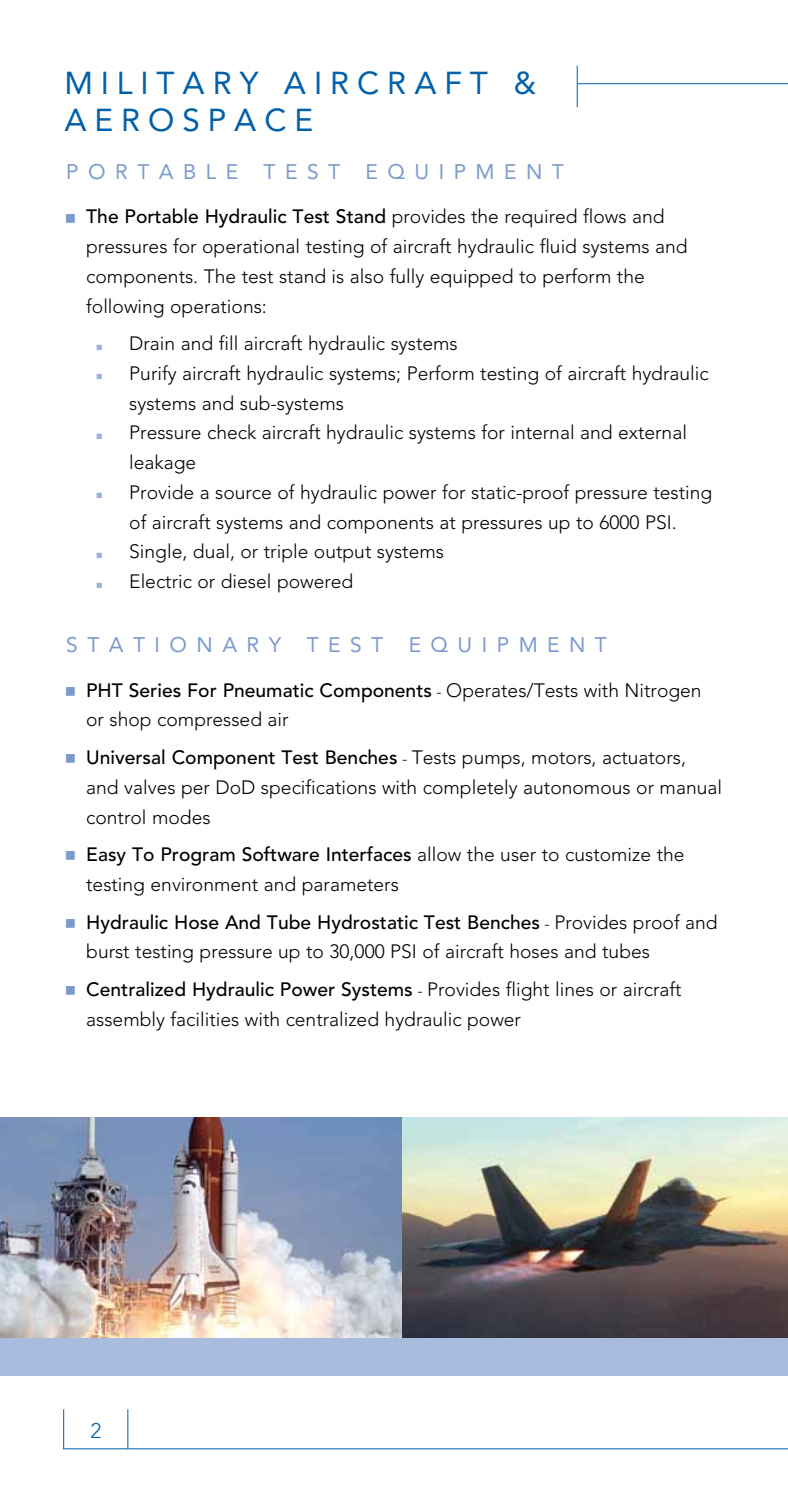
<style>
.page{position:relative;width:788px;height:1512px;background:#fff}
.page>*{position:absolute;margin:0;border:0;box-sizing:border-box;transform-origin:0 0}
.t1{font:31.5px/37.8px "Avenir";letter-spacing:.25em;color:#0060a9}
.t2{font:21px "Avenir";letter-spacing:.45em;color:#7c9bcc}
.t3{font:300 21px "Avenir";color:#0060a9}
.t4{font:300 19.25px/29.8px "Avenir";color:#000}
.s1{font-weight:500}
.s2{font-size:15.75px}
</style>
<div class="page">
<div style="left:0;top:1227px;width:788px;height:149px;background:#aabcde"></div>
<hr style="left:576px;top:66px;width:1px;height:41px;background:#0060a9">
<hr style="left:577px;top:83px;width:211px;height:1px;background:#0060a9">
<img style="left:401px;top:1117px;width:387px;height:221px">
<img style="left:0;top:1117px;width:401px;height:221px">
<hr style="left:64px;top:1448px;width:724px;height:1px;background:#0060a9">
<hr style="left:63px;top:1409px;width:1px;height:40px;background:#0060a9">
<hr style="left:127px;top:1409px;width:1px;height:40px;background:#0060a9">
<h1 class="t1" style="left:64px;top:64px;width:473px">MILITARY AIRCRAFT &amp;<br>AEROSPACE</h1>
<p class="t2" style="left:66px;top:159px;width:499px">PORTABLE TEST EQUIPMENT</p>
<p class="t4" style="left:86px;top:202px;width:603px;text-indent:-11px"><span class="s1">---The Portable Hydraulic Test Stand</span> provides the required flows and pressures for operational testing of aircraft hydraulic fluid systems and components. The test stand is also fully equipped to perform the following operations:</p>
<p class="t4" style="left:129px;top:329px;width:584px">Drain and fill aircraft hydraulic systems<br>Purify aircraft hydraulic systems; Perform testing of aircraft hydraulic systems and sub-systems<br>Pressure check aircraft hydraulic systems for internal and external leakage<br>Provide a source of hydraulic power for static-proof pressure testing of aircraft systems and components at pressures up to 6000 PSI.<br>Single, dual, or triple output systems<br>Electric or diesel powered</p>
<p class="t2" style="left:66px;top:633px;width:542px">STATIONARY TEST EQUIPMENT</p>
<p class="t4" style="left:86px;top:675px;width:617px"><span class="s1">PHT Series For Pneumatic Components</span> <span class="s2">-</span> Operates/Tests with Nitrogen or shop compressed air</p>
<p class="t4" style="left:86px;top:743px;width:637px"><span class="s1">Universal Component Test Benches</span> <span class="s2">-</span> Tests pumps, motors, actuators, and valves per DoD specifications with completely autonomous or manual control modes</p>
<p class="t4" style="left:86px;top:840px;width:599px"><span class="s1">Easy To Program Software Interfaces</span> allow the user to customize the testing environment and parameters</p>
<p class="t4" style="left:86px;top:907px;width:633px"><span class="s1">Hydraulic Hose And Tube Hydrostatic Test Benches</span> <span class="s2">-</span> Provides proof and burst testing pressure up to 30,000 PSI of aircraft hoses and tubes</p>
<p class="t4" style="left:86px;top:974px;width:597px"><span class="s1">Centralized Hydraulic Power Systems</span> <span class="s2">-</span> Provides flight lines or aircraft assembly facilities with centralized hydraulic power</p>
<p class="t3" style="left:90px;top:1419px;width:12px">2</p>
</div>
